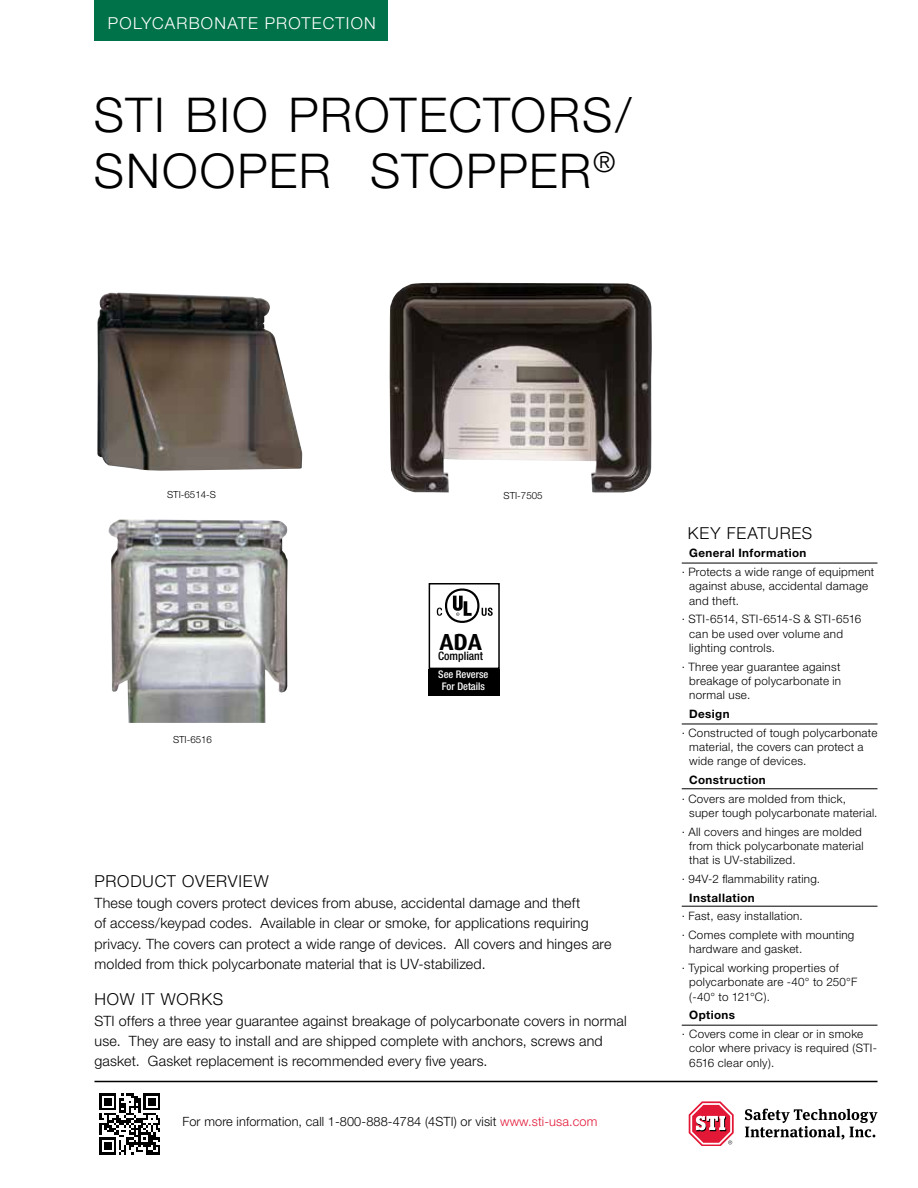
<style>
.page{position:relative;width:918px;height:1188px;background:#fff}
.page>*{position:absolute;margin:0;border:0;box-sizing:border-box;transform-origin:0 0}
.t1{font:300 48px/55.5px "Helvetica Neue";letter-spacing:.04em;color:#000}
.t2{font:300 28.05px "Helvetica Neue";color:#000}
.t3{font:700 23.25px "Dax";color:#000}
.t4{font:300 16.5px "Helvetica Neue";letter-spacing:.05em;color:#000}
.t5{font:300 16.5px "Helvetica Neue";letter-spacing:.075em;color:#fff}
.t6{font:300 14.25px/20.2px "Helvetica Neue";letter-spacing:.015em;color:#000}
.t7{font:300 12.75px "Helvetica Neue";letter-spacing:.01em;color:#000}
.t8{font:300 11.7px/14.2px "Helvetica Neue";letter-spacing:.025em;color:#000}
.t9{font:700 11.7px "Helvetica Neue";letter-spacing:.035em;color:#000}
.t10{font:500 condensed 11.55px "Helvetica Neue";color:#000}
.t11{font:500 condensed 10.5px/12px "Helvetica Neue";color:#fff;text-align:center}
.t12{font:300 9.75px "Helvetica Neue";color:#000}
.s1{color:#e31837}
</style>
<div class="page">
<div style="left:94px;top:0;width:294px;height:40px;background:#00724a"></div>
<hr style="left:94px;top:1081px;width:784px;height:1px;background:#000">
<svg style="left:745px;top:1109px;width:132px;height:30px"></svg>
<svg style="left:689px;top:1101px;width:45px;height:45px"></svg>
<svg style="left:99px;top:1093px;width:61px;height:62px"></svg>
<hr style="left:682px;top:906px;width:196px;height:1px;background:#000">
<hr style="left:682px;top:1025px;width:196px;height:1px;background:#000">
<div style="left:429px;top:669px;width:71px;height:26px;background:#000"></div>
<img style="left:108px;top:519px;width:180px;height:204px">
<img style="left:390px;top:283px;width:262px;height:209px">
<img style="left:97px;top:292px;width:205px;height:179px">
<svg style="left:437px;top:588px;width:56px;height:35px"></svg>
<div style="left:429px;top:583px;width:71px;height:86px;border:2px solid #000"></div>
<hr style="left:682px;top:788px;width:196px;height:1px;background:#000">
<hr style="left:682px;top:724px;width:196px;height:1px;background:#000">
<hr style="left:682px;top:563px;width:196px;height:1px;background:#000">
<h3 class="t5" style="left:108px;top:13px;width:269px">POLYCARBONATE PROTECTION</h3>
<h1 class="t1" style="left:94px;top:86px;width:539px">STI BIO PROTECTORS/<br>SNOOPER Stopper</h1>
<h2 class="t2" style="left:593px;top:145px;width:24px">®</h2>
<p class="t12" style="left:167px;top:489px;width:50px">STI-6514-S</p>
<p class="t12" style="left:173px;top:734px;width:41px">STI-6516</p>
<p class="t12" style="left:504px;top:490px;width:41px">STI-7505</p>
<h3 class="t3" style="left:439px;top:629px;width:44px">ADA</h3>
<p class="t10" style="left:438px;top:649px;width:46px">Compliant</p>
<p class="t11" style="left:438px;top:669px;width:52px">See Reverse<br>For Details</p>
<h3 class="t4" style="left:94px;top:871px;width:112px">Product Overvie</h3>
<h3 class="t4" style="left:254px;top:871px;width:16px">w</h3>
<p class="t6" style="left:94px;top:893px;width:519px">These tough covers protect devices from abuse, accidental damage and theft<br>of access/keypad codes. Available in clear or smoke, for applications requiring privacy. The covers can protect a wide range of devices. All covers and hinges are molded from thick polycarbonate material that is UV-stabilized.</p>
<h3 class="t4" style="left:94px;top:989px;width:95px">how it works</h3>
<p class="t6" style="left:94px;top:1011px;width:534px">STI offers a three year guarantee against breakage of polycarbonate covers in normal use. They are easy to install and are shipped complete with anchors, screws and gasket. Gasket replacement is recommended every five years.</p>
<p class="t7" style="left:183px;top:1113px;width:416px">For more information, call 1-800-888-4784 (4STI) or visit <span class="s1">www.sti-usa.com</span></p>
<h3 class="t4" style="left:688px;top:523px;width:50px">KEY feat</h3>
<h3 class="t4" style="left:768px;top:523px;width:24px">ures</h3>
<p class="t9" style="left:689px;top:546px;width:119px">General Information</p>
<p class="t8" style="left:689px;top:564px;width:187px;text-indent:-7px">· Protects a wide range of equipment against abuse, accidental damage and theft.</p>
<p class="t8" style="left:689px;top:612px;width:174px;text-indent:-7px">· STI-6514, STI-6514-S &amp; STI-6516 can be used over volume and lighting controls.</p>
<p class="t8" style="left:689px;top:659px;width:153px;text-align:justify;text-indent:-7px">· Three year guarantee against breakage of polycarbonate in normal use.</p>
<p class="t9" style="left:689px;top:706px;width:42px">Design</p>
<p class="t8" style="left:689px;top:725px;width:190px;text-indent:-7px">· Constructed of tough polycarbonate material, the covers can protect a wide range of devices.</p>
<p class="t9" style="left:689px;top:772px;width:78px">Construction</p>
<p class="t8" style="left:689px;top:791px;width:190px;text-indent:-7px">· Covers are molded from thick, super tough polycarbonate material.</p>
<p class="t8" style="left:689px;top:824px;width:176px;text-indent:-7px">· All covers and hinges are molded from thick polycarbonate material that is UV-stabilized.</p>
<p class="t8" style="left:682px;top:871px;width:140px">· 94V-2 flammability rating.</p>
<p class="t9" style="left:689px;top:890px;width:67px">Installation</p>
<p class="t8" style="left:682px;top:907px;width:174px;line-height:18.8px">· Fast, easy installation.<br>· Comes complete with mounting</p>
<p class="t8" style="left:682px;top:940px;width:159px;line-height:18.8px;text-indent:7px">hardware and gasket.<br>· Typical working properties of</p>
<p class="t8" style="left:689px;top:975px;width:170px">polycarbonate are -40° to 250°F (-40° to 121°C).</p>
<p class="t9" style="left:689px;top:1008px;width:47px">Options</p>
<p class="t8" style="left:689px;top:1027px;width:189px;text-indent:-7px">· Covers come in clear or in smoke color where privacy is required (STI-<br>6516 clear only).</p>
</div>
